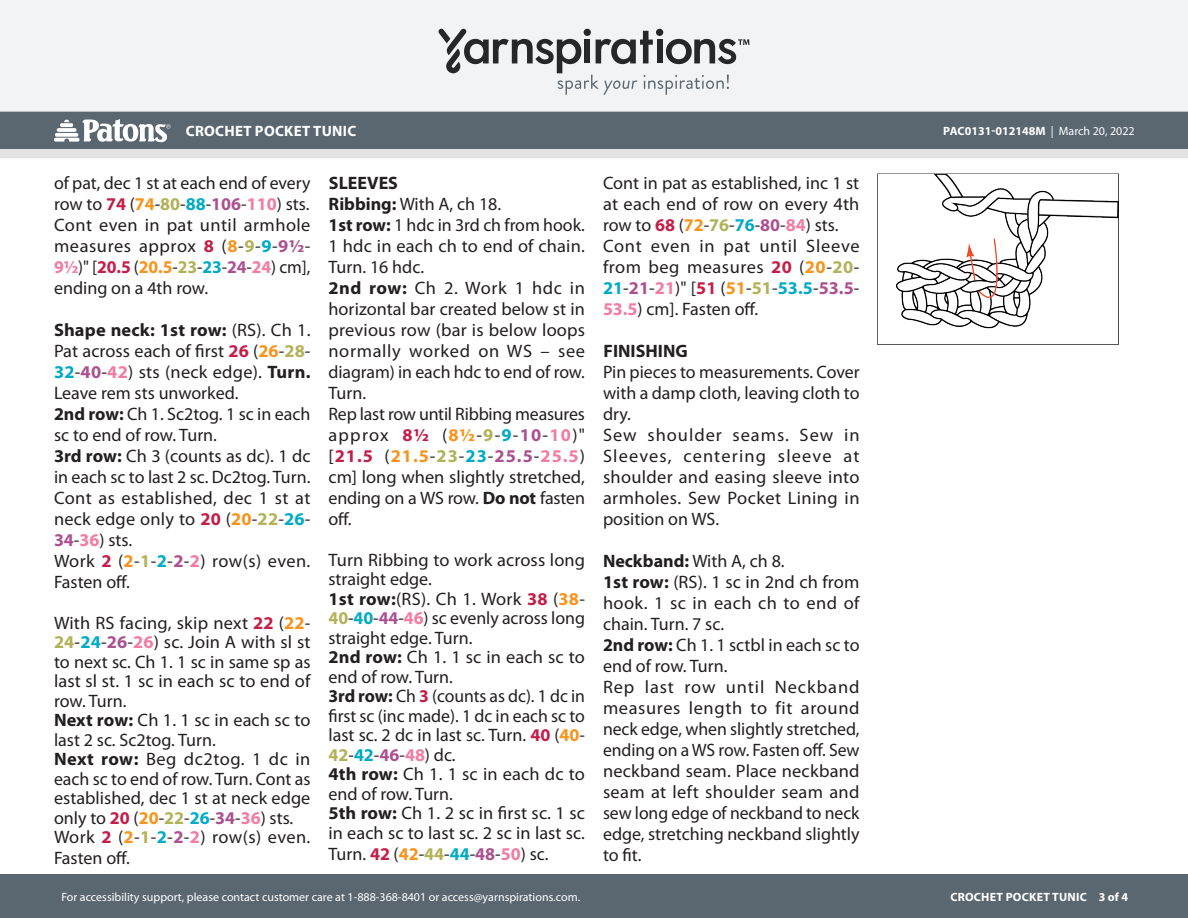
<style>
.page{position:relative;width:1188px;height:918px;background:#fff}
.page>*{position:absolute;margin:0;border:0;box-sizing:border-box;transform-origin:0 0}
.Body_-__Color_coded{font:18px/21px "Myriad Pro";color:#231f20;text-align:justify}
.SIZES_-_Color_Coded{font:700 18px "Myriad Pro";color:#231f20}
.t1{font:700 15px "Myriad Pro";letter-spacing:.02em;color:#fff}
.t2{font:12px "Myriad Pro";color:#fff}
.t3{font:700 12px "Myriad Pro";color:#fff}
.t4{font:700 12px "Myriad Pro";letter-spacing:.02em;color:#fff}
.s1{font-weight:400}
.s2{font-weight:700;color:#c31f49}
.s3{font-weight:700;color:#f7941e}
.s4{font-weight:700;color:#b2b258}
.s5{font-weight:700;color:#00abc5}
.s6{font-weight:700;color:#ab5190}
.s7{font-weight:700;color:#f27ca2}
.s8{font-weight:700}
</style>
<div class="page">
<div style="left:0;top:875px;width:1188px;height:43px;background:#5a6670"></div>
<div style="left:0;top:111px;width:1188px;height:38px;background:#5a6670"></div>
<div style="left:0;top:0;width:1188px;height:112px;background:#f2f3f4"></div>
<svg style="left:438px;top:29px;width:311px;height:66px"></svg>
<svg style="left:0;top:119px;width:1188px;height:39px"></svg>
<img style="left:878px;top:173px;width:240px;height:172px">
<p class="t1" style="left:186px;top:121px;width:172px">CROCHET POCKET TUNIC</p>
<p class="t3" style="left:943px;top:123px;width:193px">PAC0131-012148M <span class="s1">| March 20, 2022</span></p>
<p class="Body_-__Color_coded" style="left:54px;top:173px;width:258px">of pat, dec 1 st at each end of every row to <span class="s2">74</span> (<span class="s3">74</span>-<span class="s4">80</span>-<span class="s5">88</span>-<span class="s6">106</span>-<span class="s7">110</span>) sts.</p>
<p class="Body_-__Color_coded" style="left:54px;top:215px;width:258px">Cont even in pat until armhole measures approx <span class="s2">8</span> (<span class="s3">8</span>-<span class="s4">9</span>-<span class="s5">9</span>-<span class="s6">9½</span>- <span class="s7">9½</span>)" [<span class="s2">20.5</span> (<span class="s3">20.5</span>-<span class="s4">23</span>-<span class="s5">23</span>-<span class="s6">24</span>-<span class="s7">24</span>) cm], ending on a 4th row.</p>
<p class="Body_-__Color_coded" style="left:54px;top:320px;width:258px"><span class="s8">Shape neck: 1st row:</span> (RS). Ch 1.<br>Pat across each of first <span class="s2">26</span> (<span class="s3">26</span>-<span class="s4">28</span>- <span class="s5">32</span>-<span class="s6">40</span>-<span class="s7">42</span>) sts (neck edge). <span class="s8">Turn.<br></span>Leave rem sts unworked.</p>
<p class="Body_-__Color_coded" style="left:54px;top:404px;width:258px"><span class="s8">2nd row:</span> Ch 1. Sc2tog. 1 sc in each sc to end of row. Turn.</p>
<p class="Body_-__Color_coded" style="left:54px;top:446px;width:258px"><span class="s8">3rd row:</span> Ch 3 (counts as dc). 1 dc in each sc to last 2 sc. Dc2tog. Turn.</p>
<p class="Body_-__Color_coded" style="left:54px;top:488px;width:258px">Cont as established, dec 1 st at neck edge only to <span class="s2">20</span> (<span class="s3">20</span>-<span class="s4">22</span>-<span class="s5">26</span>- <span class="s6">34</span>-<span class="s7">36</span>) sts.</p>
<p class="Body_-__Color_coded" style="left:54px;top:551px;width:258px">Work <span class="s2">2</span> (<span class="s3">2</span>-<span class="s4">1</span>-<span class="s5">2</span>-<span class="s6">2</span>-<span class="s7">2</span>) row(s) even.<br>Fasten off.</p>
<p class="Body_-__Color_coded" style="left:54px;top:613px;width:258px;line-height:19.5px">With RS facing, skip next <span class="s2">22</span> (<span class="s3">22</span>- <span class="s4">24</span>-<span class="s5">24</span>-<span class="s6">26</span>-<span class="s7">26</span>) sc. Join A with sl st to next sc. Ch 1. 1 sc in same sp as last sl st. 1 sc in each sc to end of row. Turn.</p>
<p class="Body_-__Color_coded" style="left:54px;top:711px;width:258px;line-height:19.5px"><span class="s8">Next row:</span> Ch 1. 1 sc in each sc to last 2 sc. Sc2tog. Turn.</p>
<p class="Body_-__Color_coded" style="left:54px;top:750px;width:258px;line-height:19.5px"><span class="s8">Next row:</span> Beg dc2tog. 1 dc in each sc to end of row. Turn. Cont as established, dec 1 st at neck edge only to <span class="s2">20</span> (<span class="s3">20</span>-<span class="s4">22</span>-<span class="s5">26</span>-<span class="s6">34</span>-<span class="s7">36</span>) sts.</p>
<p class="Body_-__Color_coded" style="left:54px;top:827px;width:258px">Work <span class="s2">2</span> (<span class="s3">2</span>-<span class="s4">1</span>-<span class="s5">2</span>-<span class="s6">2</span>-<span class="s7">2</span>) row(s) even.<br>Fasten off.</p>
<p class="Body_-__Color_coded" style="left:603px;top:173px;width:258px">Cont in pat as established, inc 1 st at each end of row on every 4th row to <span class="s2">68</span> (<span class="s3">72</span>-<span class="s4">76</span>-<span class="s5">76</span>-<span class="s6">80</span>-<span class="s7">84</span>) sts.</p>
<p class="Body_-__Color_coded" style="left:603px;top:236px;width:258px">Cont even in pat until Sleeve from beg measures <span class="s2">20</span> (<span class="s3">20</span>-<span class="s4">20</span>- <span class="s5">21</span>-<span class="s6">21</span>-<span class="s7">21</span>)" [<span class="s2">51</span> (<span class="s3">51</span>-<span class="s4">51</span>-<span class="s5">53.5</span>-<span class="s6">53.5</span>- <span class="s7">53.5</span>) cm]. Fasten off.</p>
<p class="SIZES_-_Color_Coded" style="left:604px;top:339px;width:86px">FINISHING</p>
<p class="Body_-__Color_coded" style="left:603px;top:362px;width:258px">Pin pieces to measurements. Cover with a damp cloth, leaving cloth to dry.</p>
<p class="Body_-__Color_coded" style="left:603px;top:425px;width:258px">Sew shoulder seams. Sew in Sleeves, centering sleeve at shoulder and easing sleeve into armholes. Sew Pocket Lining in position on WS.</p>
<p class="Body_-__Color_coded" style="left:603px;top:551px;width:183px"><span class="s8">Neckband:</span> With A, ch 8.</p>
<p class="Body_-__Color_coded" style="left:603px;top:572px;width:258px"><span class="s8">1st row:</span> (RS). 1 sc in 2nd ch from hook. 1 sc in each ch to end of chain. Turn. 7 sc.</p>
<p class="Body_-__Color_coded" style="left:603px;top:635px;width:258px"><span class="s8">2nd row:</span> Ch 1. 1 sctbl in each sc to end of row. Turn.</p>
<p class="Body_-__Color_coded" style="left:603px;top:677px;width:258px">Rep last row until Neckband measures length to fit around neck edge, when slightly stretched, ending on a WS row. Fasten off. Sew neckband seam. Place neckband seam at left shoulder seam and sew long edge of neckband to neck edge, stretching neckband slightly to fit.</p>
<p class="SIZES_-_Color_Coded" style="left:329px;top:171px;width:71px">SLEEVES</p>
<p class="Body_-__Color_coded" style="left:328px;top:194px;width:174px"><span class="s8">Ribbing:</span> With A, ch 18.</p>
<p class="Body_-__Color_coded" style="left:328px;top:215px;width:258px"><span class="s8">1st row:</span> 1 hdc in 3rd ch from hook.<br>1 hdc in each ch to end of chain.<br>Turn. 16 hdc.</p>
<p class="Body_-__Color_coded" style="left:328px;top:278px;width:258px"><span class="s8">2nd row:</span> Ch 2. Work 1 hdc in horizontal bar created below st in previous row (bar is below loops normally worked on WS – see diagram) in each hdc to end of row.<br>Turn.</p>
<p class="Body_-__Color_coded" style="left:328px;top:404px;width:258px">Rep last row until Ribbing measures approx <span class="s2">8½</span> (<span class="s3">8½</span>-<span class="s4">9</span>-<span class="s5">9</span>-<span class="s6">10</span>-<span class="s7">10</span>)" [<span class="s2">21.5</span> (<span class="s3">21.5</span>-<span class="s4">23</span>-<span class="s5">23</span>-<span class="s6">25.5</span>-<span class="s7">25.5</span>) cm] long when slightly stretched, ending on a WS row. <span class="s8">Do not</span> fasten off.</p>
<p class="Body_-__Color_coded" style="left:328px;top:550px;width:258px;line-height:19.5px">Turn Ribbing to work across long straight edge.</p>
<p class="Body_-__Color_coded" style="left:328px;top:589px;width:258px;line-height:19.5px"><span class="s8">1st row:</span>(RS). Ch 1. Work <span class="s2">38</span> (<span class="s3">38</span>- <span class="s4">40</span>-<span class="s5">40</span>-<span class="s6">44</span>-<span class="s7">46</span>) sc evenly across long straight edge. Turn.</p>
<p class="Body_-__Color_coded" style="left:328px;top:648px;width:258px;line-height:19.5px"><span class="s8">2nd row:</span> Ch 1. 1 sc in each sc to end of row. Turn.</p>
<p class="Body_-__Color_coded" style="left:328px;top:687px;width:258px;line-height:19.5px"><span class="s8">3rd row:</span> Ch <span class="s2">3</span> (counts as dc). 1 dc in first sc (inc made). 1 dc in each sc to last sc. 2 dc in last sc. Turn. <span class="s2">40</span> (<span class="s3">40</span>- <span class="s4">42</span>-<span class="s5">42</span>-<span class="s6">46</span>-<span class="s7">48</span>) dc.</p>
<p class="Body_-__Color_coded" style="left:328px;top:765px;width:258px;line-height:19.5px"><span class="s8">4th row:</span> Ch 1. 1 sc in each dc to end of row. Turn.</p>
<p class="Body_-__Color_coded" style="left:328px;top:803px;width:258px;line-height:20.2px"><span class="s8">5th row:</span> Ch 1. 2 sc in first sc. 1 sc in each sc to last sc. 2 sc in last sc.<br>Turn. <span class="s2">42</span> (<span class="s3">42</span>-<span class="s4">44</span>-<span class="s5">44</span>-<span class="s6">48</span>-<span class="s7">50</span>) sc.</p>
<p class="t2" style="left:61px;top:890px;width:520px">For accessibility support, please contact customer care at 1-888-368-8401 or access@yarnspirations.com.</p>
<p class="t4" style="left:950px;top:889px;width:179px">CROCHET POCKET TUNIC 3 of 4</p>
</div>
